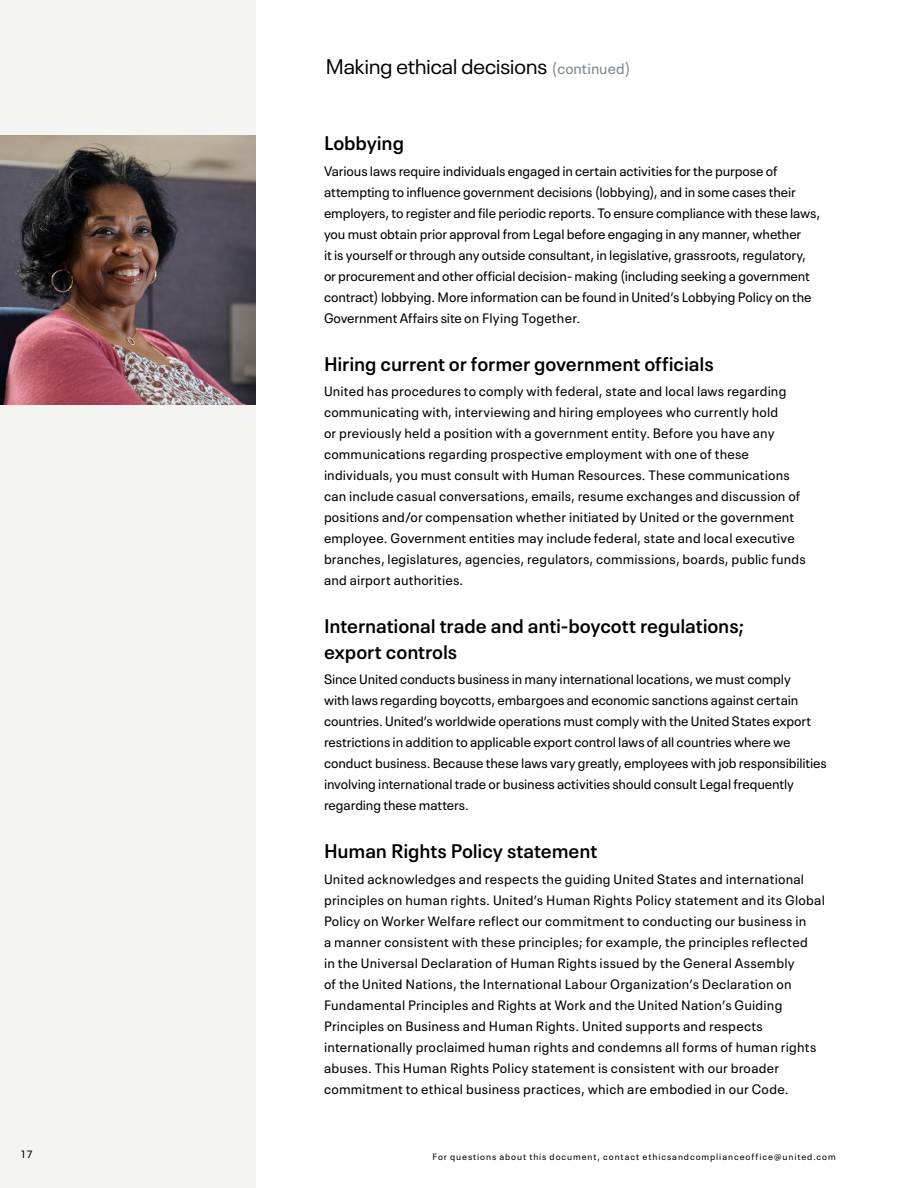
<style>
.page{position:relative;width:918px;height:1188px;background:#fff}
.page>*{position:absolute;margin:0;border:0;box-sizing:border-box;transform-origin:0 0}
.t1{font:21px "Neue Plak";letter-spacing:.005em;color:#000}
.t2{font:600 19.5px/25.5px "Neue Plak Text";letter-spacing:-.005em;color:#000}
.t3{font:13.5px/21px "Neue Plak Text";letter-spacing:.01em;color:#000}
.t4{font:13.5px/21px "Neue Plak Text";letter-spacing:-.01em;color:#000}
.t5{font:10.5px "Neue Plak Text";color:#000}
.t6{font:9px "Neue Plak Text";letter-spacing:.1em;color:#000}
.s1{font-family:"Neue Plak Text";font-size:15px;color:#7c878e}
</style>
<div class="page">
<div style="left:0;top:0;width:255px;height:1188px;background:#f4f4f3"></div>
<img style="left:0;top:135px;width:255px;height:270px">
<p class="t5" style="left:20px;top:1146px;width:14px">17</p>
<h1 class="t1" style="left:326px;top:51px;width:306px">Making ethical decisions <span class="s1">(continued)</span></h1>
<h2 class="t2" style="left:324px;top:128px;width:82px">Lobbying</h2>
<p class="t4" style="left:324px;top:159px;width:498px">Various laws require individuals engaged in certain activities for the purpose of attempting to influence government decisions (lobbying), and in some cases their employers, to register and file periodic reports. To ensure compliance with these laws, you must obtain prior approval from Legal before engaging in any manner, whether<br>it is yourself or through any outside consultant, in legislative, grassroots, regulatory, or procurement and other official decision- making (including seeking a government contract) lobbying. More information can be found in United’s Lobbying Policy on the Government Affairs site on Flying Together.</p>
<h2 class="t2" style="left:324px;top:349px;width:391px">Hiring current or former government officials</h2>
<p class="t3" style="left:324px;top:380px;width:483px">United has procedures to comply with federal, state and local laws regarding communicating with, interviewing and hiring employees who currently hold<br>or previously held a position with a government entity. Before you have any communications regarding prospective employment with one of these individuals, you must consult with Human Resources. These communications can include casual conversations, emails, resume exchanges and discussion of positions and/or compensation whether initiated by United or the government employee. Government entities may include federal, state and local executive branches, legislatures, agencies, regulators, commissions, boards, public funds and airport authorities.</p>
<h2 class="t2" style="left:324px;top:611px;width:422px">International trade and anti-boycott regulations; export controls</h2>
<p class="t4" style="left:324px;top:668px;width:504px">Since United conducts business in many international locations, we must comply<br>with laws regarding boycotts, embargoes and economic sanctions against certain countries. United’s worldwide operations must comply with the United States export restrictions in addition to applicable export control laws of all countries where we conduct business. Because these laws vary greatly, employees with job responsibilities involving international trade or business activities should consult Legal frequently regarding these matters.</p>
<h2 class="t2" style="left:324px;top:836px;width:275px">Human Rights Policy statement</h2>
<p class="t3" style="left:324px;top:867px;width:502px">United acknowledges and respects the guiding United States and international principles on human rights. United’s Human Rights Policy statement and its Global Policy on Worker Welfare reflect our commitment to conducting our business in<br>a manner consistent with these principles; for example, the principles reflected<br>in the Universal Declaration of Human Rights issued by the General Assembly<br>of the United Nations, the International Labour Organization’s Declaration on Fundamental Principles and Rights at Work and the United Nation’s Guiding Principles on Business and Human Rights. United supports and respects internationally proclaimed human rights and condemns all forms of human rights abuses. This Human Rights Policy statement is consistent with our broader commitment to ethical business practices, which are embodied in our Code.</p>
<p class="t6" style="left:432px;top:1149px;width:405px">For questions about this document, contact ethicsandcomplianceoffice@united.com</p>
</div>
